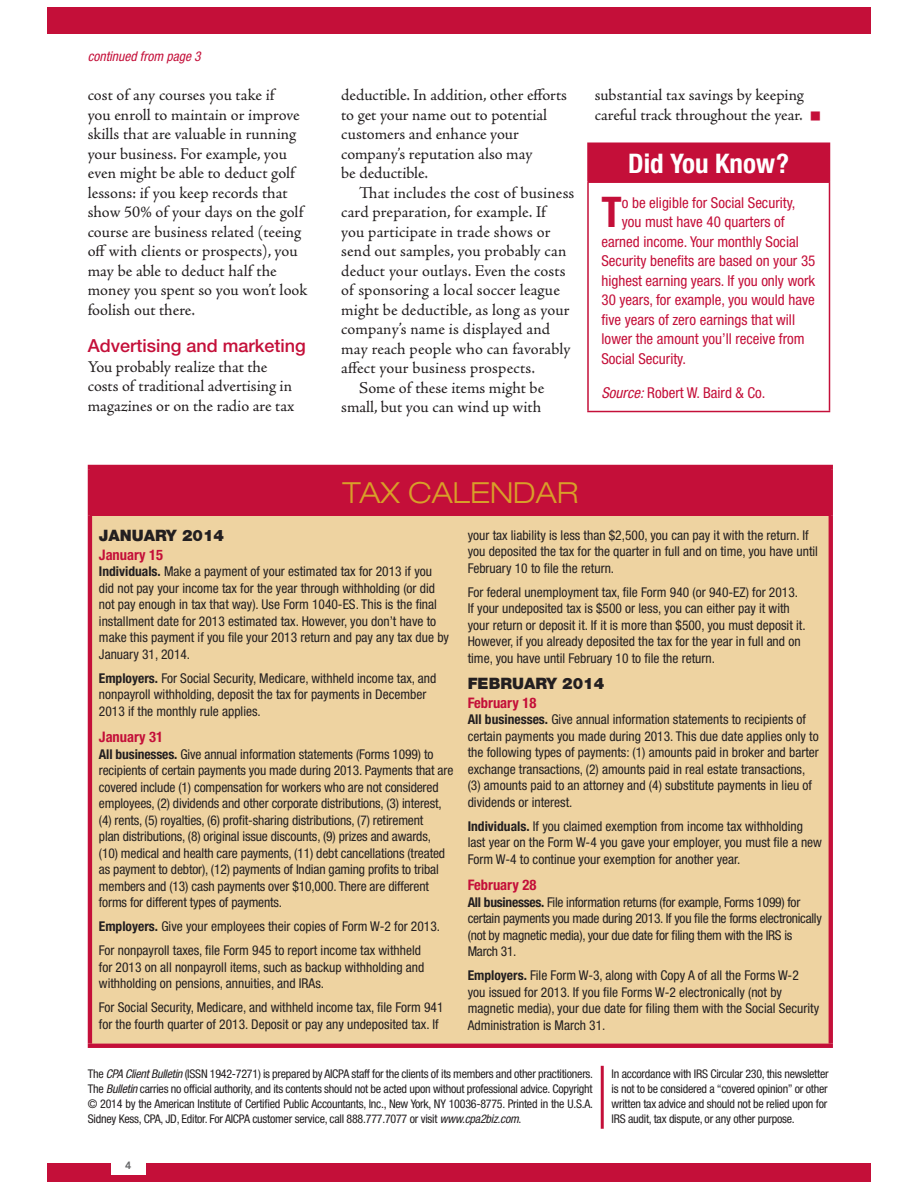
<style>
.page{position:relative;width:918px;height:1188px;background:#fff}
.page>*{position:absolute;margin:0;border:0;box-sizing:border-box;transform-origin:0 0}
.t1{font:700 condensed 42.3px "Helvetica Neue";color:#c40f39}
.t2{font:300 expanded 29.1px "Helvetica Neue";color:#d89f29}
.t3{font:700 condensed 27px "Helvetica Neue";color:#fff}
.t4{font:500 18px "Helvetica Neue";color:#c40f39}
.t5{font:16.5px/19.5px "Adobe Jenson Pro";color:#231f20}
.t6{font:900 15.75px "Helvetica Neue";color:#231f20}
.t7{font:condensed 15px "Helvetica Neue";color:#c40f39}
.t8{font:700 condensed 14.55px "Helvetica Neue";color:#c40f39}
.t9{font:condensed 13.5px/16.5px "Helvetica Neue";color:#231f20}
.t10{font:condensed 13.5px/16.5px "Helvetica Neue";letter-spacing:-.02em;color:#231f20}
.t11{font:italic condensed 13.5px "Helvetica Neue";color:#c40f39}
.t12{font:condensed 12px/15px "Helvetica Neue";letter-spacing:-.02em;color:#231f20;text-align:justify}
.t13{font:800 10.5px "Avenir";color:#636466}
.s1{font-style:italic}
.s2{font-weight:700}
</style>
<div class="page">
<div style="left:47px;top:7px;width:824px;height:27px;background:#c40f39"></div>
<div style="left:47px;top:1163px;width:824px;height:18px;background:#c40f39"></div>
<hr style="left:601px;top:1066px;width:3px;height:63px;background:#c40f39">
<div style="left:90px;top:467px;width:741px;height:49px;background:#c40f39"></div>
<div style="left:90px;top:516px;width:741px;height:530px;background:#eed3a1"></div>
<hr style="left:88px;top:465px;width:745px;height:4px;background:#c40f39">
<hr style="left:88px;top:469px;width:4px;height:47px;background:#c40f39">
<hr style="left:829px;top:469px;width:4px;height:47px;background:#c40f39">
<hr style="left:88px;top:516px;width:4px;height:528px;background:#c40f39">
<hr style="left:829px;top:516px;width:4px;height:528px;background:#c40f39">
<hr style="left:88px;top:1044px;width:745px;height:4px;background:#c40f39">
<div style="left:111px;top:1156px;width:35px;height:19px;background:#fff"></div>
<div style="left:588px;top:143px;width:242px;height:39px;background:#c40f39"></div>
<hr style="left:587px;top:144px;width:2px;height:37px;background:#c40f39">
<hr style="left:587px;top:142px;width:243px;height:2px;background:#c40f39">
<hr style="left:587px;top:183px;width:2px;height:228px;background:#c40f39">
<hr style="left:587px;top:181px;width:243px;height:2px;background:#c40f39">
<hr style="left:829px;top:183px;width:1px;height:228px;background:#c40f39">
<hr style="left:587px;top:411px;width:243px;height:1px;background:#c40f39">
<p class="t11" style="left:88px;top:51px;width:115px">continued from page 3</p>
<p class="t5" style="left:88px;top:87px;width:221px">cost of any courses you take if<br>you enroll to maintain or improve skills that are valuable in running your business. For example, you even might be able to deduct golf lessons: if you keep records that show 50% of your days on the golf course are business related (teeing off with clients or prospects), you may be able to deduct half the money you spent so you won’t look foolish out there.</p>
<h3 class="t4" style="left:88px;top:339px;width:220px">Advertising and marketing</h3>
<p class="t5" style="left:88px;top:358px;width:208px">You probably realize that the costs of traditional advertising in magazines or on the radio are tax</p>
<p class="t5" style="left:341px;top:87px;width:227px">deductible. In addition, other efforts to get your name out to potential customers and enhance your company’s reputation also may<br>be deductible.</p>
<p class="t5" style="left:359px;top:184px;width:217px">That includes the cost of business</p>
<p class="t5" style="left:341px;top:204px;width:206px">card preparation, for example. If</p>
<p class="t5" style="left:341px;top:223px;width:211px">you participate in trade shows or</p>
<p class="t5" style="left:341px;top:243px;width:227px">send out samples, you probably can</p>
<p class="t5" style="left:341px;top:262px;width:226px">deduct your outlays. Even the costs</p>
<p class="t5" style="left:341px;top:282px;width:220px">of sponsoring a local soccer league</p>
<p class="t5" style="left:341px;top:301px;width:230px">might be deductible, as long as your</p>
<p class="t5" style="left:341px;top:321px;width:210px">company’s name is displayed and</p>
<p class="t5" style="left:341px;top:340px;width:231px">may reach people who can favorably</p>
<p class="t5" style="left:341px;top:360px;width:195px">affect your business prospects.</p>
<p class="t5" style="left:359px;top:379px;width:186px">Some of these items might be</p>
<p class="t5" style="left:341px;top:399px;width:201px">small, but you can wind up with</p>
<p class="t5" style="left:595px;top:87px;width:211px">substantial tax savings by keeping careful track throughout the year.</p>
<h3 class="t3" style="left:628px;top:154px;width:162px">Did You Know ?</h3>
<h1 class="t1" style="left:602px;top:197px;width:22px">T</h1>
<p class="t7" style="left:622px;top:197px;width:175px">o be eligible for Social Security,</p>
<p class="t7" style="left:622px;top:216px;width:164px">you must have 40 quarters of</p>
<p class="t7" style="left:601px;top:236px;width:199px">earned income. Your monthly Social</p>
<p class="t7" style="left:601px;top:255px;width:215px">Security benefits are based on your 35</p>
<p class="t7" style="left:601px;top:275px;width:215px">highest earning years. If you only work</p>
<p class="t7" style="left:601px;top:294px;width:215px">30 years, for example, you would have</p>
<p class="t7" style="left:601px;top:314px;width:195px">five years of zero earnings that will</p>
<p class="t7" style="left:601px;top:333px;width:205px">lower the amount you’ll receive from</p>
<p class="t7" style="left:601px;top:353px;width:86px">Social Security.</p>
<p class="t7" style="left:601px;top:387px;width:166px"><span class="s1">Source:</span> Robert W. Baird &amp; Co.</p>
<h2 class="t2" style="left:342px;top:482px;width:238px">TAX CALENDAR</h2>
<p class="t6" style="left:99px;top:530px;width:127px">JANUARY 2014</p>
<p class="t8" style="left:99px;top:550px;width:66px">January 15</p>
<p class="t9" style="left:99px;top:565px;width:352px"><span class="s2">Individuals.</span> Make a payment of your estimated tax for 2013 if you did not pay your income tax for the year through withholding (or did not pay enough in tax that way). Use Form 1040-ES. This is the final installment date for 2013 estimated tax. However, you don’t have to make this payment if you file your 2013 return and pay any tax due by January 31, 2014.</p>
<p class="t9" style="left:99px;top:671px;width:339px"><span class="s2">Employers.</span> For Social Security, Medicare, withheld income tax, and nonpayroll withholding, deposit the tax for payments in December<br>2013 if the monthly rule applies.</p>
<p class="t8" style="left:99px;top:732px;width:66px">January 31</p>
<p class="t9" style="left:99px;top:747px;width:356px"><span class="s2">All businesses.</span> Give annual information statements (Forms 1099) to recipients of certain payments you made during 2013. Payments that are covered include (1) compensation for workers who are not considered employees, (2) dividends and other corporate distributions, (3) interest, (4) rents, (5) royalties, (6) profit-sharing distributions, (7) retirement<br>plan distributions, (8) original issue discounts, (9) prizes and awards, (10) medical and health care payments, (11) debt cancellations (treated as payment to debtor), (12) payments of Indian gaming profits to tribal members and (13) cash payments over $10,000. There are different forms for different types of payments.</p>
<p class="t9" style="left:99px;top:916px;width:343px;line-height:24px"><span class="s2">Employers.</span> Give your employees their copies of Form W-2 for 2013.<br>For nonpayroll taxes, file Form 945 to report income tax withheld</p>
<p class="t9" style="left:99px;top:960px;width:327px">for 2013 on all nonpayroll items, such as backup withholding and withholding on pensions, annuities, and IRAs.</p>
<p class="t9" style="left:99px;top:1000px;width:346px">For Social Security, Medicare, and withheld income tax, file Form 941 for the fourth quarter of 2013. Deposit or pay any undeposited tax. If</p>
<p class="t9" style="left:468px;top:528px;width:352px">your tax liability is less than $2,500, you can pay it with the return. If you deposited the tax for the quarter in full and on time, you have until<br>February 10 to file the return.</p>
<p class="t9" style="left:468px;top:585px;width:339px">For federal unemployment tax, file Form 940 (or 940-EZ) for 2013.<br>If your undeposited tax is $500 or less, you can either pay it with your return or deposit it. If it is more than $500, you must deposit it.<br>However, if you already deposited the tax for the year in full and on time, you have until February 10 to file the return.</p>
<p class="t6" style="left:468px;top:678px;width:138px">FEBRUARY 2014</p>
<p class="t8" style="left:468px;top:697px;width:70px">February 18</p>
<p class="t9" style="left:468px;top:712px;width:353px"><span class="s2">All businesses.</span> Give annual information statements to recipients of certain payments you made during 2013. This due date applies only to the following types of payments: (1) amounts paid in broker and barter exchange transactions, (2) amounts paid in real estate transactions, (3) amounts paid to an attorney and (4) substitute payments in lieu of dividends or interest.</p>
<p class="t9" style="left:468px;top:819px;width:356px"><span class="s2">Individuals.</span> If you claimed exemption from income tax withholding last year on the Form W-4 you gave your employer, you must file a new<br>Form W-4 to continue your exemption for another year.</p>
<p class="t8" style="left:468px;top:880px;width:70px">February 28</p>
<p class="t10" style="left:468px;top:895px;width:356px"><span class="s2">All businesses.</span> File information returns (for example, Forms 1099) for certain payments you made during 2013. If you file the forms electronically (not by magnetic media), your due date for filing them with the IRS is March 31.</p>
<p class="t9" style="left:468px;top:968px;width:353px"><span class="s2">Employers.</span> File Form W-3, along with Copy A of all the Forms W-2 you issued for 2013. If you file Forms W-2 electronically (not by magnetic media), your due date for filing them with the Social Security Administration is March 31.</p>
<p class="t12" style="left:88px;top:1068px;width:507px">The <span class="s1">CPA Client Bulletin</span> (ISSN 1942-7271) is prepared by AICPA staff for the clients of its members and other practitioners.<br>The <span class="s1">Bulletin</span> carries no official authority, and its contents should not be acted upon without professional advice. Copyright © 2014 by the American Institute of Certified Public Accountants, Inc., New York, NY 10036-8775. Printed in the U.S.A.<br>Sidney Kess, CPA, JD, Editor. For AICPA customer service, call 888.777.7077 or visit <span class="s1">www.cpa2biz.com</span>.</p>
<p class="t12" style="left:612px;top:1067px;width:219px">In accordance with IRS Circular 230, this newsletter is not to be considered a “covered opinion” or other written tax advice and should not be relied upon for IRS audit, tax dispute, or any other purpose.</p>
<p class="t13" style="left:125px;top:1161px;width:8px">4</p>
</div>
